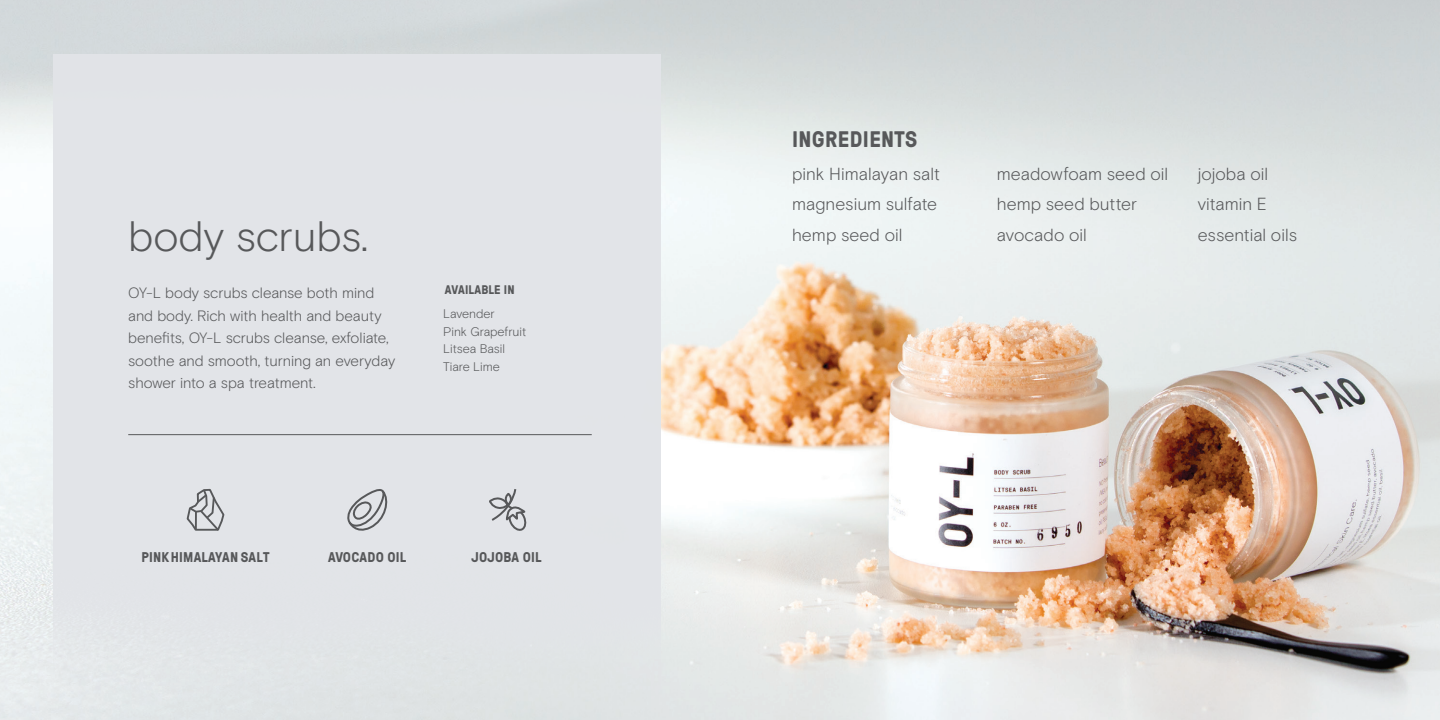
<style>
.page{position:relative;width:1440px;height:720px;background:#fff}
.page>*{position:absolute;margin:0;border:0;box-sizing:border-box;transform-origin:0 0}
.t1{font:300 42.4px "Basis Grotesque Pro";color:#57585a}
.t2{font:700 22.4px "GT Pressura";letter-spacing:.015em;color:#57585a}
.t3{font:300 17.6px/30.4px "Basis Grotesque Pro";color:#57585a}
.t4{font:300 15px/22.4px "Basis Grotesque Pro";letter-spacing:-.005em;color:#57585a}
.t5{font:700 14.2px "GT Pressura";letter-spacing:.015em;color:#57585a}
.t6{font:300 12.4px/17.6px "Basis Grotesque Pro";color:#57585a}
.t7{font:700 12.4px "GT Pressura";letter-spacing:.015em;color:#57585a}
</style>
<div class="page">
<img style="left:0;top:0;width:1440px;height:720px">
<div style="left:53px;top:54px;width:608px;height:664px;background:#e2e4e8"></div>
<svg style="left:185px;top:488px;width:40px;height:45px;background:#c1c3c6"></svg>
<hr style="left:128px;top:434px;width:464px;height:1px;background:#57585a">
<svg style="left:346px;top:475px;width:47px;height:60px;background:#ccced1"></svg>
<svg style="left:488px;top:487px;width:38px;height:45px;background:#c6c8cc"></svg>
<div style="left:505px;top:493px;width:7px;height:12px;border:2px solid #57585a;border-radius:50%"></div>
<h1 class="t1" style="left:128px;top:212px;width:242px">body scrubs.</h1>
<p class="t4" style="left:128px;top:282px;width:268px">OY-L body scrubs cleanse both mind and body. Rich with health and beauty benefits, OY-L scrubs cleanse, exfoliate, soothe and smooth, turning an everyday shower into a spa treatment.</p>
<p class="t7" style="left:445px;top:280px;width:71px">AVAILABLE IN</p>
<p class="t6" style="left:443px;top:305px;width:85px">Lavender<br>Pink Grapefruit<br>Litsea Basil<br>Tiare Lime</p>
<p class="t5" style="left:142px;top:547px;width:129px">PINK HIMALAYAN SALT</p>
<p class="t5" style="left:328px;top:547px;width:80px">AVOCADO OIL</p>
<p class="t5" style="left:472px;top:547px;width:72px">JOJOBA OIL</p>
<h2 class="t2" style="left:792px;top:122px;width:127px">INGREDIENTS</h2>
<p class="t3" style="left:792px;top:159px;width:149px">pink Himalayan salt magnesium sulfate hemp seed oil</p>
<p class="t3" style="left:997px;top:159px;width:173px">meadowfoam seed oil hemp seed butter avocado oil</p>
<p class="t3" style="left:1198px;top:159px;width:101px">jojoba oil vitamin E essential oils</p>
</div>
